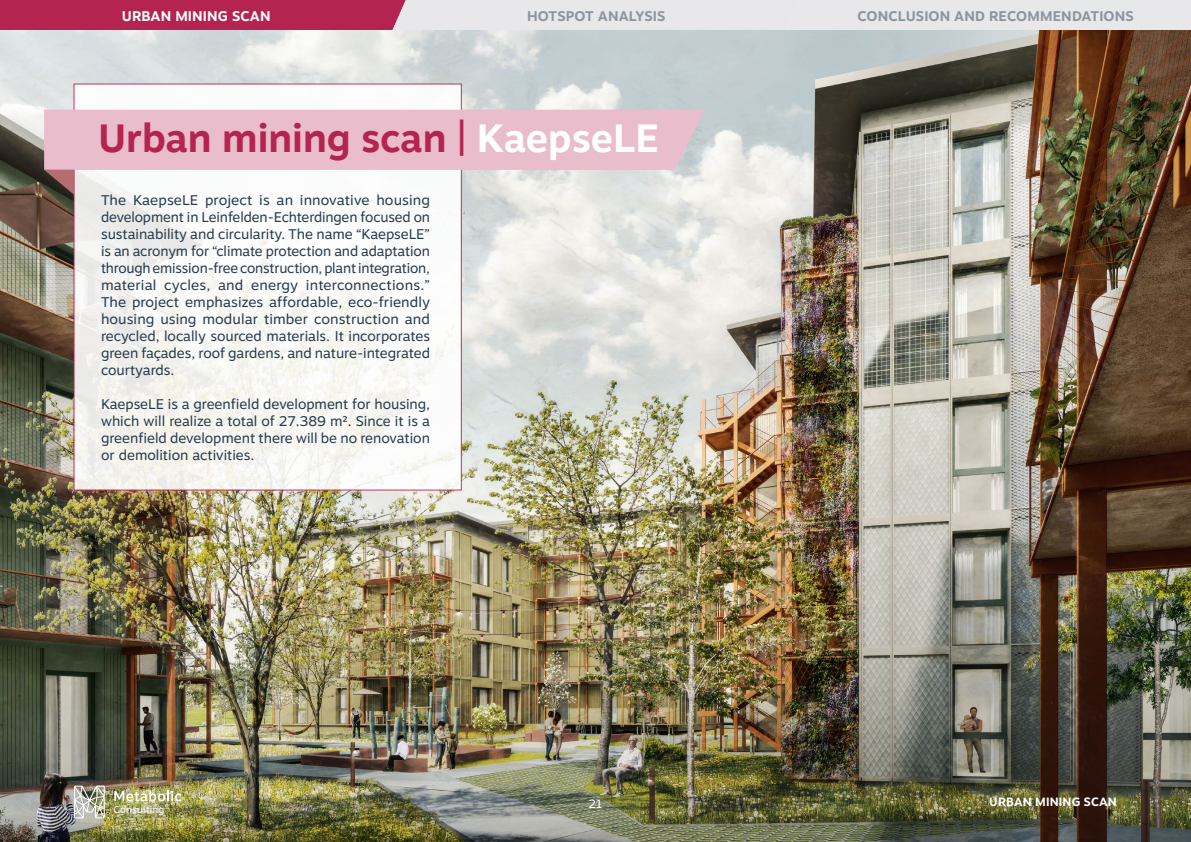
<style>
.page{position:relative;width:1191px;height:842px;background:#fff}
.page>*{position:absolute;margin:0;border:0;box-sizing:border-box;transform-origin:0 0}
.t1{font:700 39.3px "Motiva Sans";color:#b52451}
.t2{font:14px/17px "Motiva Sans";color:#273b4c;text-align:justify}
.t3{font:700 14px "Motiva Sans";letter-spacing:.01em;color:#8c959f}
.t4{font:700 14px "Motiva Sans";letter-spacing:.01em;color:#fff}
.t5{font:700 12px "Motiva Sans";letter-spacing:.01em;color:#fff}
.t6{font:12px "Motiva Sans";color:#fff}
.t7{font:9.9px "Motiva Sans";letter-spacing:.02em;color:#fff}
.s1{color:#fff}
</style>
<div class="page">
<svg style="left:0;top:0;width:1191px;height:30px"></svg>
<img style="left:0;top:30px;width:1191px;height:812px">
<div style="left:74px;top:84px;width:388px;height:406px;background:linear-gradient(to right,#f3f2ee,#fdfcfb)"></div>
<svg style="left:44px;top:110px;width:661px;height:85px"></svg>
<svg style="left:74px;top:786px;width:31px;height:32px"></svg>
<svg style="left:114px;top:790px;width:67px;height:11px"></svg>
<p class="t4" style="left:122px;top:5px;width:150px">URBAN MINING SCAN</p>
<p class="t3" style="left:527px;top:5px;width:140px">HOTSPOT ANALYSIS</p>
<p class="t3" style="left:857px;top:5px;width:278px">CONCLUSION AND RECOMMENDATIONS</p>
<h1 class="t1" style="left:98px;top:109px;width:562px">Urban mining scan | <span class="s1">KaepseLE</span></h1>
<p class="t2" style="left:101px;top:191px;width:330px">The KaepseLE project is an innovative housing development in Leinfelden-Echterdingen focused on sustainability and circularity. The name “KaepseLE” is an acronym for “climate protection and adaptation through emission-free construction, plant integration, material cycles, and energy interconnections.” The project emphasizes affordable, eco-friendly housing using modular timber construction and recycled, locally sourced materials. It incorporates green façades, roof gardens, and nature-integrated courtyards.</p>
<p class="t2" style="left:101px;top:395px;width:330px">KaepseLE is a greenfield development for housing, which will realize a total of 27.389 m2. Since it is a greenfield development there will be no renovation or demolition activities.</p>
<p class="t7" style="left:113px;top:802px;width:52px">Consulting</p>
<p class="t6" style="left:588px;top:795px;width:16px">21</p>
<p class="t5" style="left:989px;top:793px;width:129px">URBAN MINING SCAN</p>
</div>
